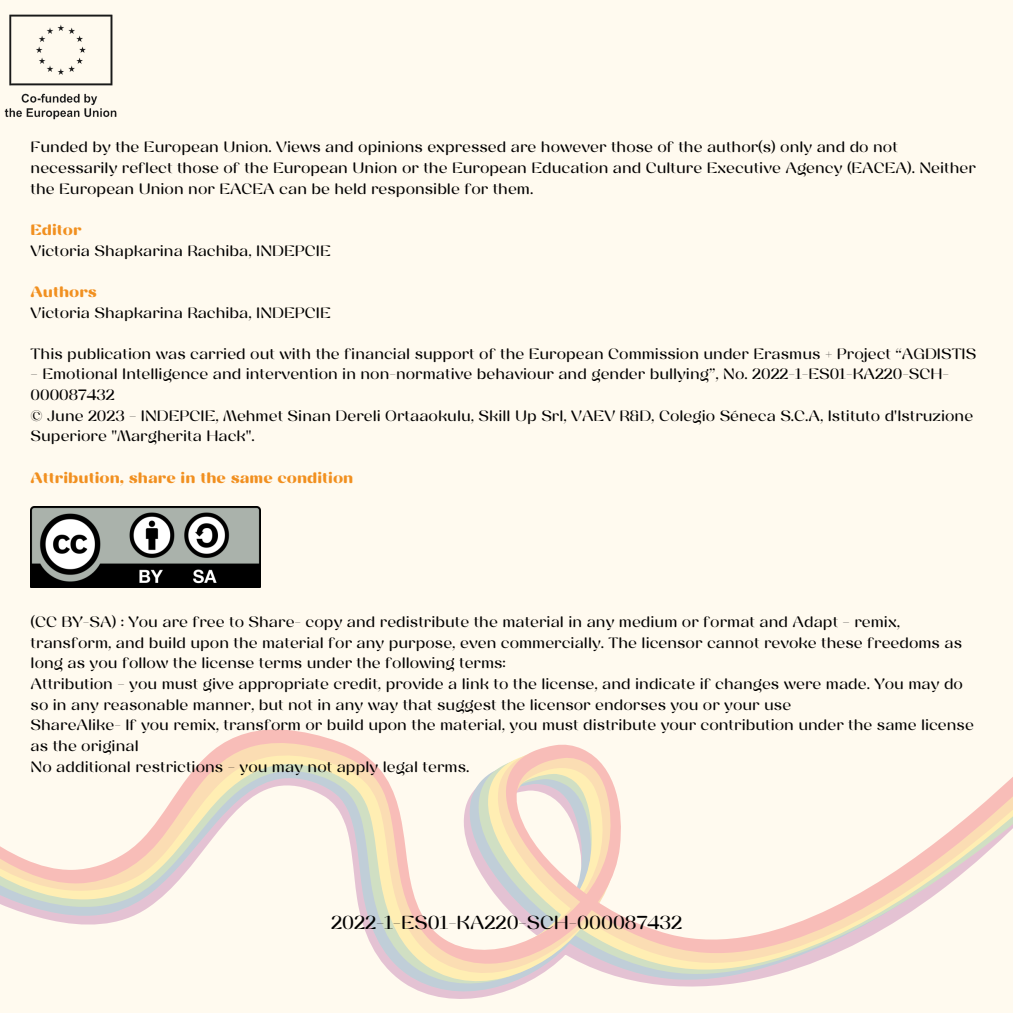
<style>
.page{position:relative;width:1013px;height:1013px;background:#fff}
.page>*{position:absolute;margin:0;border:0;box-sizing:border-box;transform-origin:0 0}
.t1{font:18.75px "Yodnam";color:#000}
.t2{font:15px/20.6px "Yodnam";color:#000}
.t3{font:700 15px "Yodnam";color:#f19020}
</style>
<div class="page">
<div style="left:0;top:0;width:1012px;height:1012px;background:#fffaef"></div>
<svg style="left:0;top:507px;width:1012px;height:492px"></svg>
<img style="left:4px;top:14px;width:113px;height:106px">
<img style="left:31px;top:506px;width:229px;height:81px">
<p class="t2" style="left:31px;top:138px;width:946px">Funded by the European Union. Views and opinions expressed are however those of the author(s) only and do not necessarily reflect those of the European Union or the European Education and Culture Executive Agency (EACEA). Neither the European Union nor EACEA can be held responsible for them.</p>
<p class="t3" style="left:31px;top:223px;width:53px">Editor</p>
<p class="t2" style="left:31px;top:241px;width:301px">Victoria Shapkarina Rachiba, INDEPCIE</p>
<p class="t3" style="left:31px;top:285px;width:68px">Authors</p>
<p class="t2" style="left:31px;top:303px;width:301px">Victoria Shapkarina Rachiba, INDEPCIE</p>
<p class="t2" style="left:31px;top:344px;width:947px">This publication was carried out with the financial support of the European Commission under Erasmus + Project “AGDISTIS</p>
<p class="t2" style="left:31px;top:364px;width:920px">– Emotional Intelligence and intervention in non-normative behaviour and gender bullying”, No. 2022-1-ES01-KA220-SCH-<br>000087432</p>
<p class="t2" style="left:31px;top:406px;width:944px">© June 2023 – INDEPCIE, Mehmet Sinan Dereli Ortaaokulu, Skill Up Srl, VAEV R&amp;D, Colegio Séneca S.C.A, Istituto d'Istruzione<br>Superiore "Margherita Hack".</p>
<h2 class="t3" style="left:31px;top:470px;width:324px">Attribution, share in the same condition</h2>
<p class="t2" style="left:31px;top:612px;width:933px">(CC BY-SA) : You are free to Share- copy and redistribute the material in any medium or format and Adapt – remix, transform, and build upon the material for any purpose, even commercially. The licensor cannot revoke these freedoms as long as you follow the license terms under the following terms:</p>
<p class="t2" style="left:31px;top:674px;width:934px">Attribution – you must give appropriate credit, provide a link to the license, and indicate if changes were made. You may do so in any reasonable manner, but not in any way that suggest the licensor endorses you or your use</p>
<p class="t2" style="left:31px;top:715px;width:944px">ShareAlike- If you remix, transform or build upon the material, you must distribute your contribution under the same license as the original</p>
<p class="t2" style="left:31px;top:756px;width:440px">No additional restrictions – you may not apply legal terms.</p>
<p class="t1" style="left:331px;top:913px;width:352px">2022-1-ES01-KA220-SCH-000087432</p>
</div>
